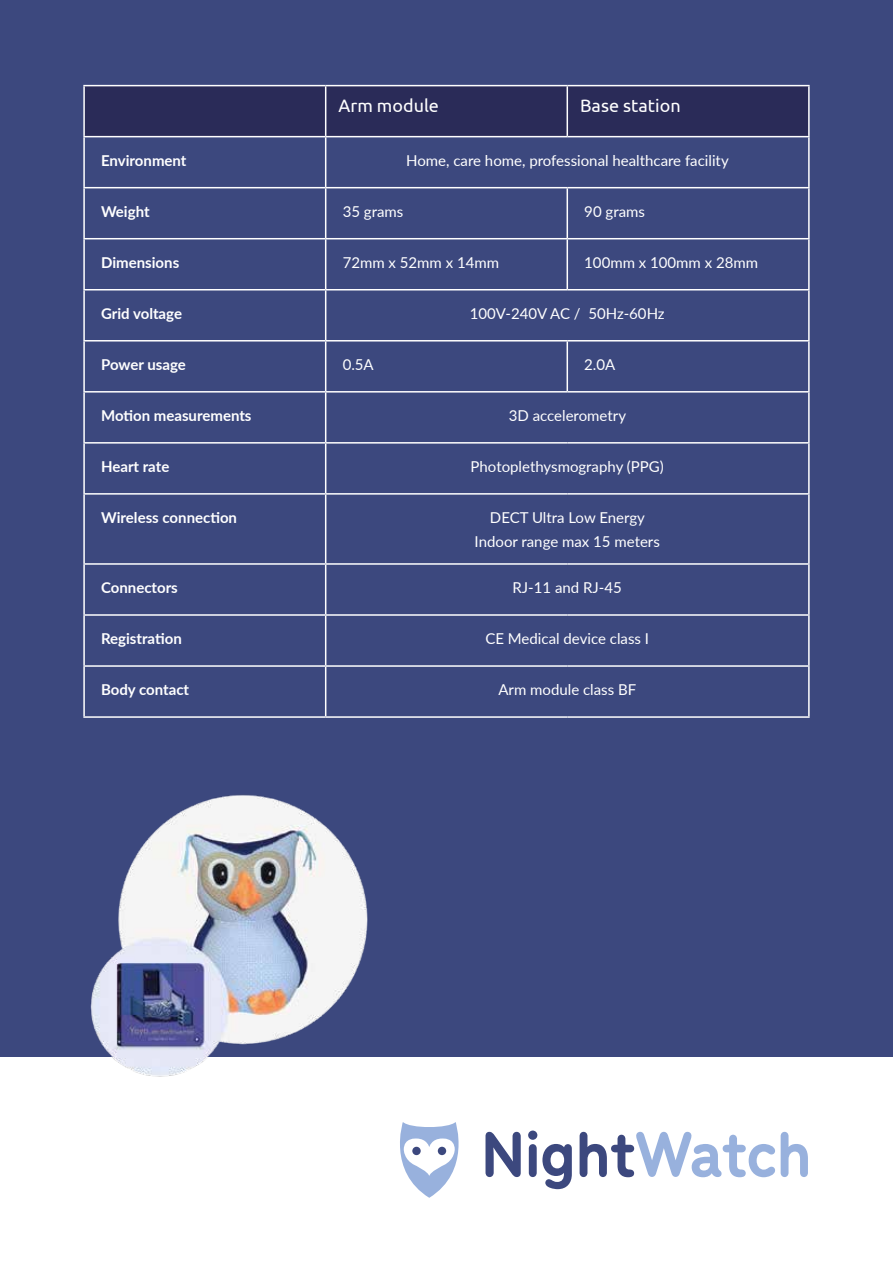
<style>
.page{position:relative;width:893px;height:1263px;background:#fff}
.page>*{position:absolute;margin:0;border:0;box-sizing:border-box;transform-origin:0 0}
.t1{font:18px "Ubuntu";color:#fff}
.t2{font:15px/24px "Lato";color:#fff;text-align:center}
.t3{font:700 15px "Lato";color:#fff}
</style>
<div class="page">
<div style="left:0;top:0;width:893px;height:1057px;background:#3c487e"></div>
<div style="left:84px;top:86px;width:242px;height:51px;background:#2a2b58"></div>
<div style="left:326px;top:86px;width:482px;height:50px;background:#2a2b58"></div>
<svg style="left:85px;top:137px;width:723px;height:528px"></svg>
<hr style="left:83px;top:137px;width:2px;height:50px;background:#fff">
<hr style="left:325px;top:137px;width:1px;height:50px;background:#fff">
<hr style="left:808px;top:137px;width:2px;height:50px;background:#fff">
<hr style="left:83px;top:187px;width:243px;height:1px;background:#fff">
<hr style="left:83px;top:188px;width:2px;height:50px;background:#fff">
<hr style="left:326px;top:187px;width:241px;height:1px;background:#fff">
<hr style="left:325px;top:188px;width:1px;height:50px;background:#fff">
<hr style="left:567px;top:187px;width:243px;height:1px;background:#fff">
<hr style="left:566px;top:188px;width:2px;height:50px;background:#fff">
<hr style="left:808px;top:188px;width:2px;height:50px;background:#fff">
<hr style="left:83px;top:238px;width:243px;height:1px;background:#fff">
<hr style="left:83px;top:239px;width:2px;height:50px;background:#fff">
<hr style="left:326px;top:238px;width:241px;height:1px;background:#fff">
<hr style="left:325px;top:239px;width:1px;height:50px;background:#fff">
<hr style="left:567px;top:238px;width:243px;height:1px;background:#fff">
<hr style="left:566px;top:239px;width:2px;height:50px;background:#fff">
<hr style="left:808px;top:239px;width:2px;height:50px;background:#fff">
<hr style="left:83px;top:289px;width:243px;height:1px;background:#fff">
<hr style="left:83px;top:290px;width:2px;height:50px;background:#fff">
<hr style="left:326px;top:289px;width:241px;height:1px;background:#fff">
<hr style="left:325px;top:290px;width:1px;height:50px;background:#fff">
<hr style="left:567px;top:289px;width:243px;height:1px;background:#fff">
<hr style="left:808px;top:290px;width:2px;height:50px;background:#fff">
<hr style="left:83px;top:340px;width:243px;height:1px;background:#fff">
<hr style="left:83px;top:341px;width:2px;height:50px;background:#fff">
<hr style="left:326px;top:340px;width:241px;height:1px;background:#fff">
<hr style="left:325px;top:341px;width:1px;height:50px;background:#fff">
<hr style="left:567px;top:340px;width:243px;height:1px;background:#fff">
<hr style="left:566px;top:341px;width:2px;height:50px;background:#fff">
<hr style="left:808px;top:341px;width:2px;height:50px;background:#fff">
<hr style="left:83px;top:391px;width:243px;height:2px;background:#fff">
<hr style="left:83px;top:393px;width:2px;height:49px;background:#fff">
<hr style="left:326px;top:391px;width:241px;height:2px;background:#fff">
<hr style="left:325px;top:393px;width:1px;height:49px;background:#fff">
<hr style="left:567px;top:391px;width:243px;height:2px;background:#fff">
<hr style="left:808px;top:393px;width:2px;height:49px;background:#fff">
<hr style="left:83px;top:442px;width:243px;height:2px;background:#fff">
<hr style="left:83px;top:444px;width:2px;height:49px;background:#fff">
<hr style="left:326px;top:442px;width:241px;height:2px;background:#fff">
<hr style="left:325px;top:444px;width:1px;height:49px;background:#fff">
<hr style="left:567px;top:442px;width:243px;height:2px;background:#fff">
<hr style="left:808px;top:444px;width:2px;height:49px;background:#fff">
<hr style="left:83px;top:493px;width:243px;height:2px;background:#fff">
<hr style="left:83px;top:495px;width:2px;height:68px;background:#fff">
<hr style="left:326px;top:493px;width:241px;height:2px;background:#fff">
<hr style="left:325px;top:495px;width:1px;height:68px;background:#fff">
<hr style="left:567px;top:493px;width:243px;height:2px;background:#fff">
<hr style="left:808px;top:495px;width:2px;height:68px;background:#fff">
<hr style="left:83px;top:563px;width:243px;height:2px;background:#fff">
<hr style="left:83px;top:565px;width:2px;height:49px;background:#fff">
<hr style="left:326px;top:563px;width:241px;height:2px;background:#fff">
<hr style="left:325px;top:565px;width:1px;height:49px;background:#fff">
<hr style="left:567px;top:563px;width:243px;height:2px;background:#fff">
<hr style="left:808px;top:565px;width:2px;height:49px;background:#fff">
<hr style="left:83px;top:614px;width:243px;height:2px;background:#fff">
<hr style="left:83px;top:616px;width:2px;height:49px;background:#fff">
<hr style="left:326px;top:614px;width:241px;height:2px;background:#fff">
<hr style="left:325px;top:616px;width:1px;height:49px;background:#fff">
<hr style="left:567px;top:614px;width:243px;height:2px;background:#fff">
<hr style="left:808px;top:616px;width:2px;height:49px;background:#fff">
<hr style="left:83px;top:665px;width:243px;height:2px;background:#fff">
<hr style="left:83px;top:667px;width:2px;height:49px;background:#fff">
<hr style="left:326px;top:665px;width:241px;height:2px;background:#fff">
<hr style="left:325px;top:667px;width:1px;height:49px;background:#fff">
<hr style="left:567px;top:665px;width:243px;height:2px;background:#fff">
<hr style="left:808px;top:667px;width:2px;height:49px;background:#fff">
<hr style="left:83px;top:716px;width:243px;height:2px;background:#fff">
<hr style="left:326px;top:716px;width:241px;height:2px;background:#fff">
<hr style="left:567px;top:716px;width:243px;height:2px;background:#fff">
<hr style="left:83px;top:85px;width:243px;height:1px;background:#fff">
<hr style="left:83px;top:86px;width:2px;height:50px;background:#fff">
<hr style="left:326px;top:85px;width:241px;height:1px;background:#fff">
<hr style="left:325px;top:86px;width:1px;height:50px;background:#fff">
<hr style="left:567px;top:85px;width:243px;height:1px;background:#fff">
<hr style="left:566px;top:86px;width:2px;height:50px;background:#fff">
<hr style="left:808px;top:86px;width:2px;height:50px;background:#fff">
<hr style="left:83px;top:136px;width:243px;height:1px;background:#fff">
<hr style="left:326px;top:136px;width:241px;height:1px;background:#fff">
<hr style="left:567px;top:136px;width:243px;height:1px;background:#fff">
<img style="left:90px;top:795px;width:278px;height:282px">
<svg style="left:485px;top:1132px;width:36px;height:45px"></svg>
<svg style="left:528px;top:1130px;width:44px;height:59px"></svg>
<svg style="left:580px;top:1132px;width:195px;height:45px"></svg>
<svg style="left:781px;top:1132px;width:27px;height:45px"></svg>
<svg style="left:400px;top:1122px;width:59px;height:76px"></svg>
<div style="left:412px;top:1147px;width:9px;height:8px;background:#3c487e;border-radius:50%"></div>
<div style="left:438px;top:1147px;width:8px;height:8px;background:#3c487e;border-radius:50%"></div>
<p class="t1" style="left:338px;top:95px;width:102px">Arm module</p>
<p class="t1" style="left:580px;top:95px;width:102px">Base station</p>
<p class="t3" style="left:101px;top:149px;width:87px">Environment</p>
<p class="t2" style="left:406px;top:148px;width:324px">Home, care home, professional healthcare facility</p>
<p class="t3" style="left:101px;top:200px;width:50px">Weight</p>
<p class="t2" style="left:343px;top:199px;width:62px">35 grams</p>
<p class="t2" style="left:584px;top:199px;width:62px">90 grams</p>
<p class="t3" style="left:101px;top:251px;width:80px">Dimensions</p>
<p class="t2" style="left:343px;top:250px;width:158px">72mm x 52mm x 14mm</p>
<p class="t2" style="left:584px;top:250px;width:175px">100mm x 100mm x 28mm</p>
<p class="t3" style="left:101px;top:302px;width:82px">Grid voltage</p>
<p class="t2" style="left:470px;top:301px;width:197px">100V-240V AC / 50Hz-60Hz</p>
<p class="t3" style="left:101px;top:353px;width:86px">Power usage</p>
<p class="t2" style="left:343px;top:352px;width:33px">0.5A</p>
<p class="t2" style="left:584px;top:352px;width:33px">2.0A</p>
<p class="t3" style="left:101px;top:404px;width:152px">Motion measurements</p>
<p class="t2" style="left:509px;top:403px;width:119px">3D accelerometry</p>
<p class="t3" style="left:101px;top:455px;width:70px">Heart rate</p>
<p class="t2" style="left:471px;top:454px;width:195px">Photoplethysmography (PPG)</p>
<p class="t3" style="left:101px;top:506px;width:138px">Wireless connection</p>
<p class="t2" style="left:475px;top:505px;width:187px">DECT Ultra Low Energy<br>Indoor range max 15 meters</p>
<p class="t3" style="left:101px;top:577px;width:78px">Connectors</p>
<p class="t2" style="left:513px;top:575px;width:111px">RJ-11 and RJ-45</p>
<p class="t3" style="left:101px;top:628px;width:82px">Registration</p>
<p class="t2" style="left:485px;top:626px;width:165px">CE Medical device class I</p>
<p class="t3" style="left:101px;top:679px;width:90px">Body contact</p>
<p class="t2" style="left:498px;top:677px;width:139px">Arm module class BF</p>
</div>
